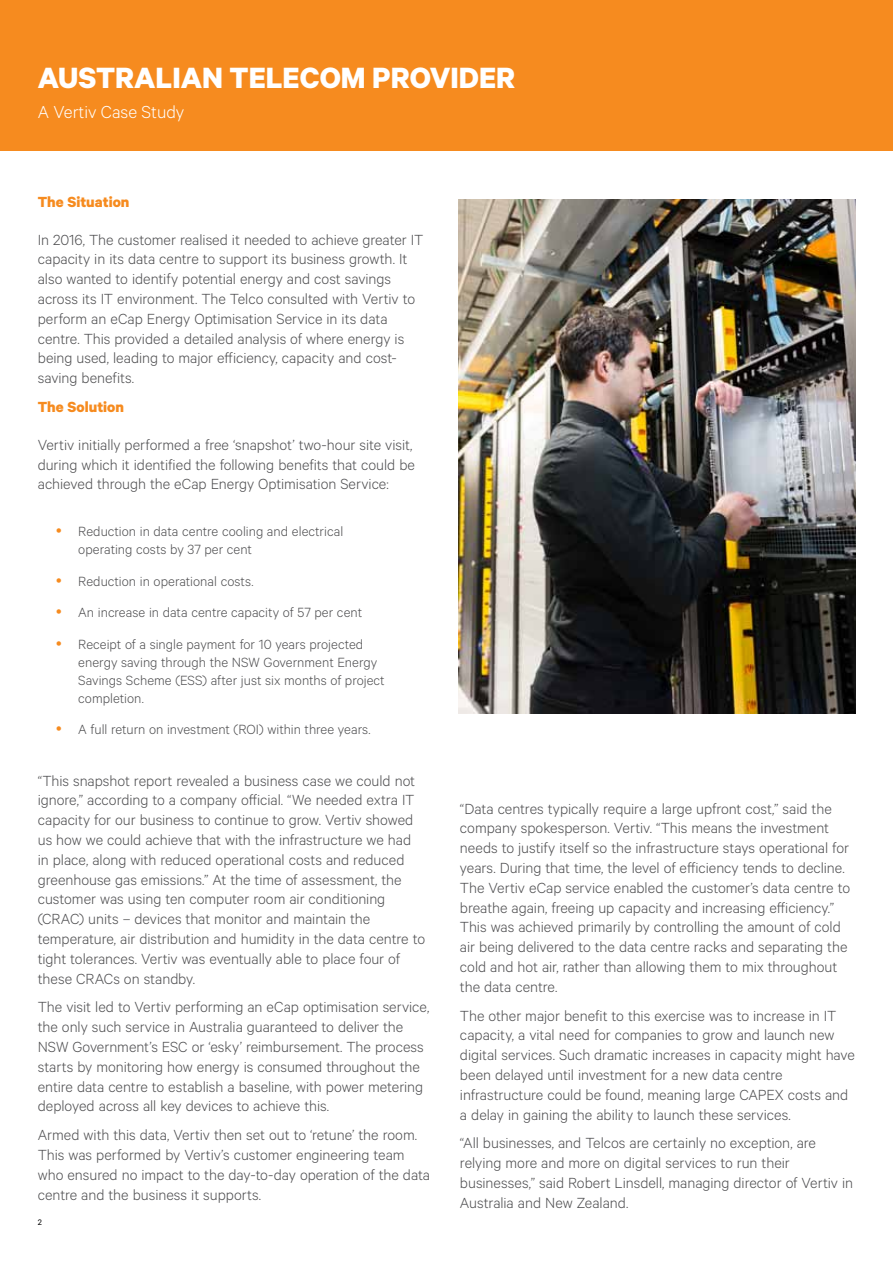
<style>
.page{position:relative;width:893px;height:1263px;background:#fff}
.page>*{position:absolute;margin:0;border:0;box-sizing:border-box;transform-origin:0 0}
.t1{font:700 33px "Calibre";color:#fff}
.t2{font:300 19.5px "Calibre";color:#fff}
.t3{font:300 16.5px/19.8px "Calibre";color:#4d4d4f}
.t4{font:700 16.5px "Calibre";letter-spacing:.005em;color:#f68b1f}
.t5{font:300 15px/18px "Calibre";color:#4d4d4f}
.t6{font:9px "Calibre";color:#000}
</style>
<div class="page">
<div style="left:0;top:0;width:887px;height:151px;background:#f68b1f"></div>
<svg style="left:887px;top:0;width:6px;height:151px"></svg>
<img style="left:458px;top:199px;width:397px;height:514px">
<h1 class="t1" style="left:38px;top:58px;width:472px">AUSTRALIAN TELECOM PROVIDER</h1>
<p class="t2" style="left:38px;top:100px;width:148px">A Vertiv Case Study</p>
<p class="t4" style="left:38px;top:192px;width:93px">THE SITUATION</p>
<p class="t3" style="left:38px;top:229px;width:387px">In 2016, The customer realised it needed to achieve greater IT capacity in its data centre to support its business growth. It also wanted to identify potential energy and cost savings across its IT environment. The Telco consulted with Vertiv to perform an eCap Energy Optimisation Service in its data centre. This provided a detailed analysis of where energy is being used, leading to major efficiency, capacity and cost&shy;saving benefits.</p>
<p class="t4" style="left:38px;top:397px;width:88px">THE SOLUTION</p>
<p class="t3" style="left:38px;top:434px;width:379px">Vertiv initially performed a free ‘snapshot’ two-hour site visit, during which it identified the following benefits that could be achieved through the eCap Energy Optimisation Service:</p>
<p class="t5" style="left:78px;top:522px;width:266px">Reduction in data centre cooling and electrical operating costs by 37 per cent</p>
<p class="t5" style="left:78px;top:565px;width:287px;line-height:31.5px">Reduction in operational costs.<br>An increase in data centre capacity of 57 per cent<br>Receipt of a single payment for 10 years projected</p>
<p class="t5" style="left:78px;top:652px;width:308px">energy saving through the NSW Government Energy<br>Savings Scheme (ESS) after just six months of project completion.</p>
<p class="t5" style="left:78px;top:720px;width:294px">A full return on investment (ROI) within three years.</p>
<p class="t3" style="left:38px;top:770px;width:389px">“This snapshot report revealed a business case we could not ignore,” according to a company official. “We needed extra IT capacity for our business to continue to grow. Vertiv showed us how we could achieve that with the infrastructure we had in place, along with reduced operational costs and reduced greenhouse gas emissions.” At the time of assessment, the customer was using ten computer room air conditioning (CRAC) units – devices that monitor and maintain the temperature, air distribution and humidity in the data centre to tight tolerances. Vertiv was eventually able to place four of these CRACs on standby.</p>
<p class="t3" style="left:38px;top:997px;width:393px">The visit led to Vertiv performing an eCap optimisation service, the only such service in Australia guaranteed to deliver the NSW Government’s ESC or ‘esky’ reimbursement. The process starts by monitoring how energy is consumed throughout the entire data centre to establish a baseline, with power metering deployed across all key devices to achieve this.</p>
<p class="t3" style="left:38px;top:1124px;width:394px">Armed with this data, Vertiv then set out to ‘retune’ the room.<br>This was performed by Vertiv’s customer engineering team who ensured no impact to the day-to-day operation of the data centre and the business it supports.</p>
<p class="t6" style="left:38px;top:1217px;width:6px">2</p>
<p class="t3" style="left:460px;top:798px;width:392px">“Data centres typically require a large upfront cost,” said the company spokesperson. Vertiv. “This means the investment needs to justify itself so the infrastructure stays operational for years. During that time, the level of efficiency tends to decline.<br>The Vertiv eCap service enabled the customer’s data centre to breathe again, freeing up capacity and increasing efficiency.” This was achieved primarily by controlling the amount of cold air being delivered to the data centre racks and separating the cold and hot air, rather than allowing them to mix throughout the data centre.</p>
<p class="t3" style="left:460px;top:1005px;width:396px">The other major benefit to this exercise was to increase in IT capacity, a vital need for companies to grow and launch new digital services. Such dramatic increases in capacity might have been delayed until investment for a new data centre infrastructure could be found, meaning large CAPEX costs and a delay in gaining the ability to launch these services.</p>
<p class="t3" style="left:460px;top:1133px;width:395px">“All businesses, and Telcos are certainly no exception, are relying more and more on digital services to run their businesses,” said Robert Linsdell, managing director of Vertiv in Australia and New Zealand.</p>
</div>
